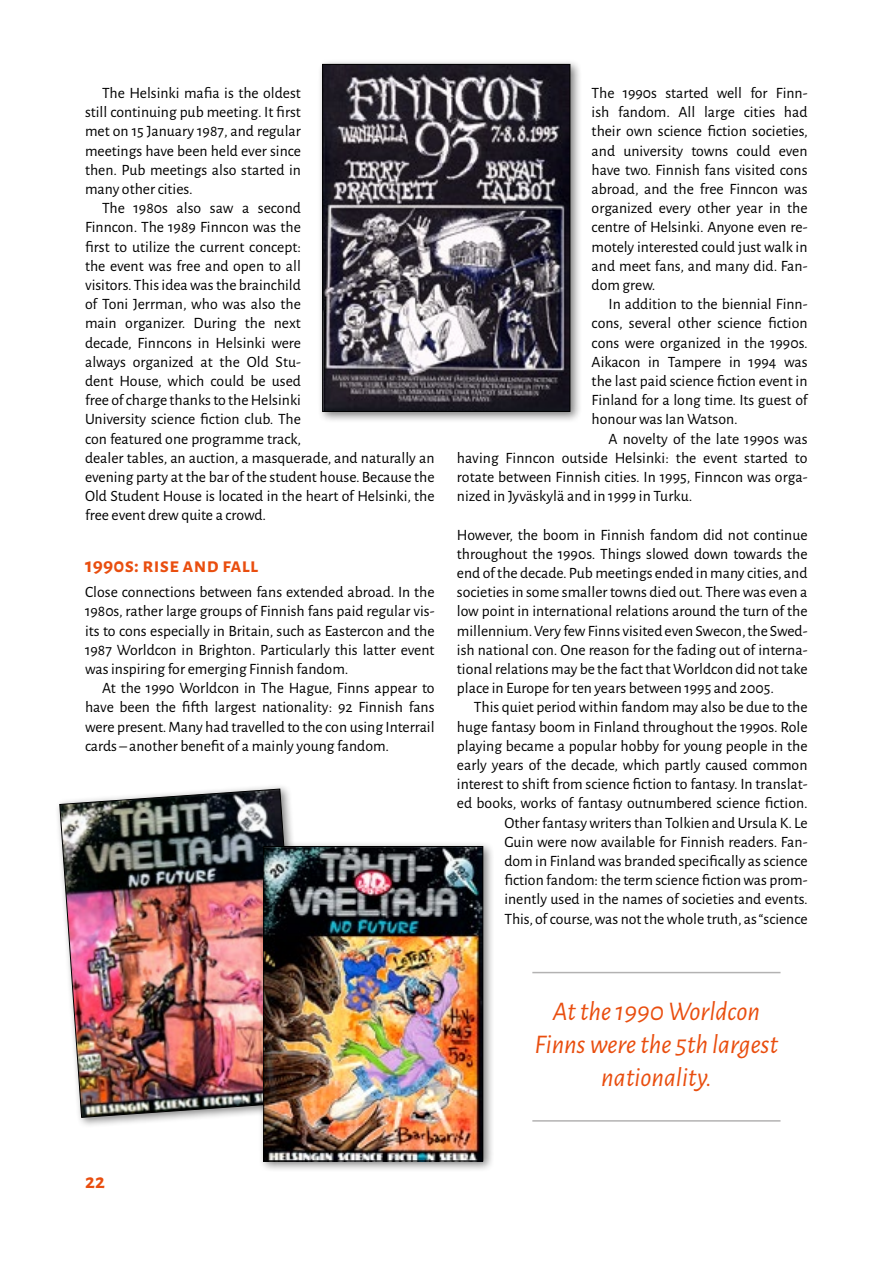
<style>
.page{position:relative;width:893px;height:1263px;background:#fff}
.page>*{position:absolute;margin:0;border:0;box-sizing:border-box;transform-origin:0 0}
.t1{font:italic 27px/33px "Alegreya Sans";color:#e94e0f;text-align:center}
.t2{font:700 21px "Alegreya Sans SC";letter-spacing:.01em;color:#e94e0f}
.t3{font:15.75px/19.2px "Alegreya Sans";color:#000;text-align:justify}
</style>
<div class="page">
<div style="left:317px;top:59px;width:264px;height:363px;background:#000;opacity:.5"></div>
<img style="left:324px;top:66px;width:244px;height:344px">
<div style="left:322px;top:64px;width:248px;height:348px;border:1px solid #000"></div>
<div style="left:55px;top:784px;width:258px;height:345px;background:#000;opacity:.5"></div>
<img style="left:59px;top:788px;width:244px;height:330px">
<div style="left:259px;top:841px;width:235px;height:332px;background:#000;opacity:.5"></div>
<img style="left:265px;top:848px;width:216px;height:311px">
<div style="left:263px;top:846px;width:220px;height:315px;border:1px solid #000"></div>
<hr style="left:532px;top:972px;width:248px;height:1px;background:#b3b2b2">
<hr style="left:532px;top:1120px;width:248px;height:1px;background:#b3b2b2">
<p class="t3" style="left:85px;top:83px;width:217px;text-indent:17px">The Helsinki mafia is the oldest still continuing pub meeting. It first met on 15 January 1987, and regular meetings have been held ever since then. Pub meetings also started in many other cities.</p>
<p class="t3" style="left:85px;top:198px;width:351px;text-align:left;text-indent:17px">The 1980s also saw a second<br>Finncon. The 1989 Finncon was the<br>first to utilize the current concept:<br>the event was free and open to all<br>visitors. This idea was the brainchild<br>of Toni Jerrman, who was also the<br>main organizer. During the next<br>decade, Finncons in Helsinki were<br>always organized at the Old Stu-<br>dent House, which could be used<br>free of charge thanks to the Helsinki<br>University science fiction club. The<br>con featured one programme track,<br>dealer tables, an auction, a masquerade, and naturally an evening party at the bar of the student house. Because the Old Student House is located in the heart of Helsinki, the free event drew quite a crowd.</p>
<h2 class="t2" style="left:85px;top:550px;width:175px">1990s: rise and fall</h2>
<p class="t3" style="left:85px;top:582px;width:351px">Close connections between fans extended abroad. In the 1980s, rather large groups of Finnish fans paid regular vis&shy;its to cons especially in Britain, such as Eastercon and the 1987 Worldcon in Brighton. Particularly this latter event was inspiring for emerging Finnish fandom.</p>
<p class="t3" style="left:85px;top:678px;width:351px;text-indent:17px">At the 1990 Worldcon in The Hague, Finns appear to have been the fifth largest nationality: 92 Finnish fans were present. Many had travelled to the con using Interrail cards – another benefit of a mainly young fandom.</p>
<p class="t3" style="left:592px;top:83px;width:218px">The 1990s started well for Finn&shy;ish fandom. All large cities had their own science fiction societies, and university towns could even have two. Finnish fans visited cons abroad, and the free Finncon was organized every other year in the centre of Helsinki. Anyone even re&shy;motely interested could just walk in and meet fans, and many did. Fan&shy;dom grew.</p>
<p class="t3" style="left:592px;top:294px;width:218px;text-indent:17px">In addition to the biennial Finn&shy;cons, several other science fiction cons were organized in the 1990s.<br>Aikacon in Tampere in 1994 was the last paid science fiction event in Finland for a long time. Its guest of honour was Ian Watson.</p>
<p class="t3" style="left:457px;top:428px;width:352px;text-indent:152px">A novelty of the late 1990s was having Finncon outside Helsinki: the event started to rotate between Finnish cities. In 1995, Finncon was orga&shy;nized in Jyväskylä and in 1999 in Turku.</p>
<p class="t3" style="left:457px;top:524px;width:352px">However, the boom in Finnish fandom did not continue throughout the 1990s. Things slowed down towards the end of the decade. Pub meetings ended in many cities, and societies in some smaller towns died out. There was even a low point in international relations around the turn of the millennium. Very few Finns visited even Swecon, the Swed&shy;ish national con. One reason for the fading out of interna&shy;tional relations may be the fact that Worldcon did not take place in Europe for ten years between 1995 and 2005.</p>
<p class="t3" style="left:457px;top:697px;width:352px;text-align:right">This quiet period within fandom may also be due to the huge fantasy boom in Finland throughout the 1990s. Role playing became a popular hobby for young people in the early years of the decade, which partly caused common interest to shift from science fiction to fantasy. In translat&shy;ed books, works of fantasy outnumbered science fiction.<br>Other fantasy writers than Tolkien and Ursula K. Le<br>Guin were now available for Finnish readers. Fan-<br>dom in Finland was branded specifically as science<br>fiction fandom: the term science fiction was prom-<br>inently used in the names of societies and events.<br>This, of course, was not the whole truth, as “science</p>
<h1 class="t1" style="left:535px;top:994px;width:245px">At the 1990 Worldcon<br>Finns were the 5th largest nationality.</h1>
<h2 class="t2" style="left:85px;top:1166px;width:21px">22</h2>
</div>
